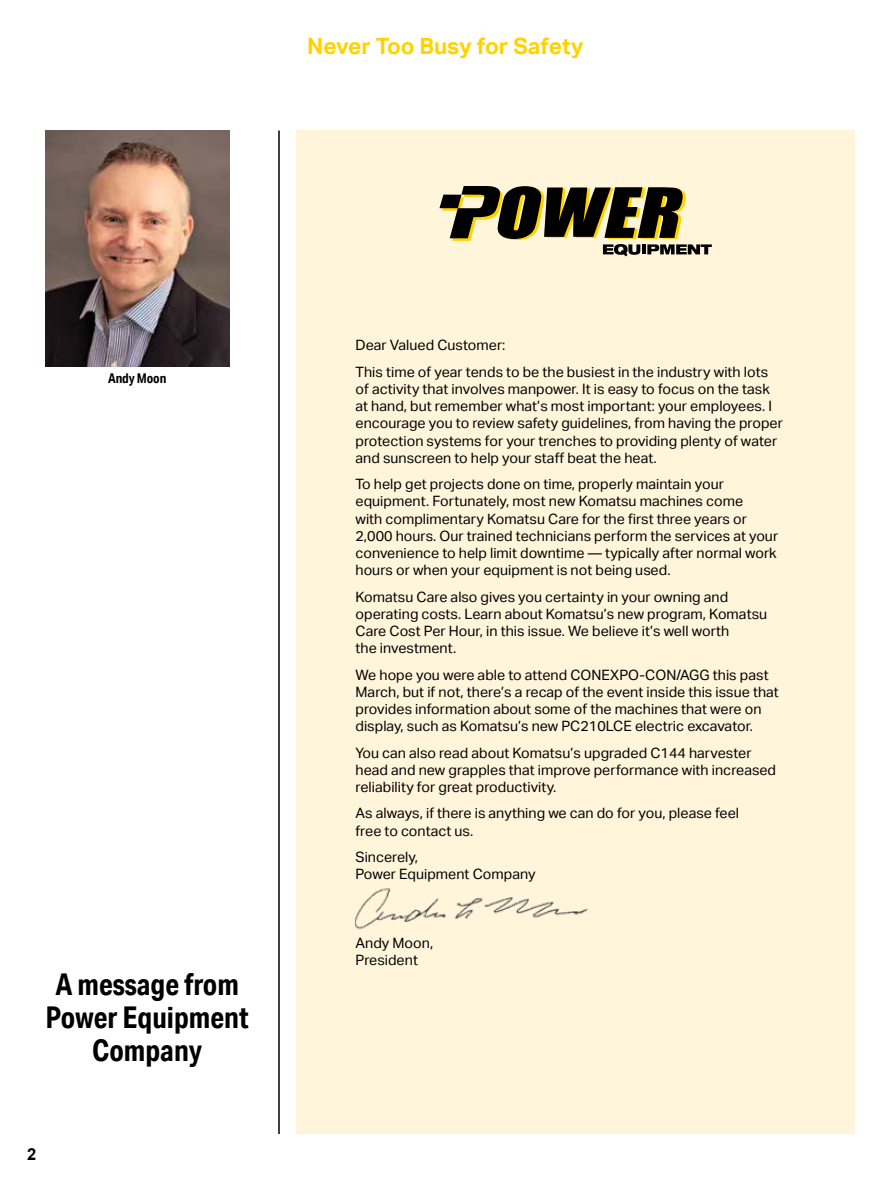
<style>
.page{position:relative;width:891px;height:1188px;background:#fff}
.page>*{position:absolute;margin:0;border:0;box-sizing:border-box;transform-origin:0 0}
.t1{font:700 30px/33px "Aktiv Grotesk Cd";color:#000;text-align:center}
.t2{font:700 22.5px "Aktiv Grotesk";color:#ffd200}
.t3{font:700 16.5px "Arial";color:#000}
.t4{font:14.25px/17.2px "Aktiv Grotesk";letter-spacing:.005em;color:#000}
.t5{font:700 13.5px "Aktiv Grotesk Cd";letter-spacing:-.01em;color:#000}
</style>
<div class="page">
<div style="left:297px;top:130px;width:558px;height:1004px;background:#fff5db"></div>
<hr style="left:278px;top:130px;width:2px;height:1004px;background:#000">
<img style="left:45px;top:130px;width:185px;height:237px">
<svg style="left:439px;top:186px;width:273px;height:70px"></svg>
<img style="left:356px;top:888px;width:232px;height:42px">
<h2 class="t2" style="left:307px;top:33px;width:278px">Never Too Busy for Safety</h2>
<p class="t5" style="left:108px;top:370px;width:60px">Andy Moon</p>
<h1 class="t1" style="left:45px;top:968px;width:205px">A message from<br>Power Equipment<br>Company</h1>
<p class="t3" style="left:27px;top:1144px;width:11px">2</p>
<p class="t4" style="left:356px;top:332px;width:414px;line-height:26.2px">Dear Valued Customer:<br>This time of year tends to be the busiest in the industry with lots</p>
<p class="t4" style="left:356px;top:380px;width:429px">of activity that involves manpower. It is easy to focus on the task at hand, but remember what’s most important: your employees. I encourage you to review safety guidelines, from having the proper protection systems for your trenches to providing plenty of water and sunscreen to help your staff beat the heat.</p>
<p class="t4" style="left:356px;top:476px;width:424px">To help get projects done on time, properly maintain your equipment. Fortunately, most new Komatsu machines come<br>with complimentary Komatsu Care for the first three years or 2,000 hours. Our trained technicians perform the services at your convenience to help limit downtime — typically after normal work hours or when your equipment is not being used.</p>
<p class="t4" style="left:356px;top:588px;width:413px">Komatsu Care also gives you certainty in your owning and operating costs. Learn about Komatsu’s new program, Komatsu Care Cost Per Hour, in this issue. We believe it’s well worth<br>the investment.</p>
<p class="t4" style="left:356px;top:666px;width:425px">We hope you were able to attend CONEXPO-CON/AGG this past March, but if not, there’s a recap of the event inside this issue that provides information about some of the machines that were on display, such as Komatsu’s new PC210LCE electric excavator.</p>
<p class="t4" style="left:356px;top:744px;width:422px">You can also read about Komatsu’s upgraded C144 harvester head and new grapples that improve performance with increased reliability for great productivity.</p>
<p class="t4" style="left:356px;top:805px;width:385px">As always, if there is anything we can do for you, please feel free to contact us.</p>
<p class="t4" style="left:356px;top:848px;width:182px">Sincerely,<br>Power Equipment Company</p>
<p class="t4" style="left:356px;top:935px;width:79px">Andy Moon,<br>President</p>
</div>
